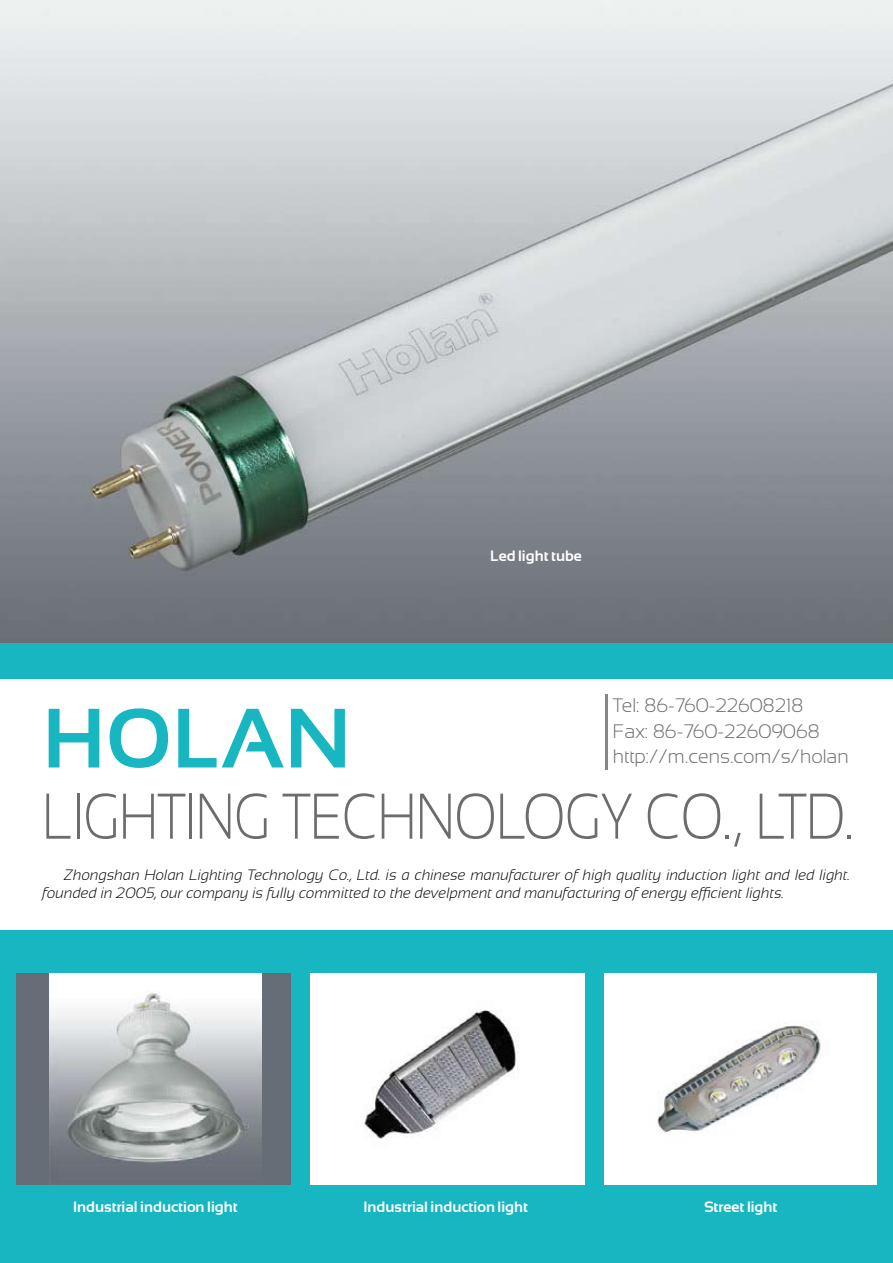
<style>
.page{position:relative;width:893px;height:1263px;background:#fff}
.page>*{position:absolute;margin:0;border:0;box-sizing:border-box;transform-origin:0 0}
.t1{font:700 84px "Sansation";color:#17b6c0}
.t2{font:300 64.5px "Sansation";color:#6d6c6c;scale:.82 1}
.t3{font:300 19.5px/25.5px "Sansation";color:#6d6c6c}
.t4{font:italic 300 15px/18px "Sansation";color:#000}
.t5{font:700 15px "Sansation";color:#fff}
</style>
<div class="page">
<img style="left:0;top:0;width:893px;height:643px">
<div style="left:0;top:643px;width:893px;height:620px;background:#17b6c0"></div>
<div style="left:0;top:679px;width:893px;height:251px;background:#fff"></div>
<div style="left:17px;top:973px;width:274px;height:212px;background:#666d77"></div>
<div style="left:310px;top:973px;width:274px;height:212px;background:#fff"></div>
<div style="left:604px;top:973px;width:272px;height:212px;background:#fff"></div>
<hr style="left:605px;top:694px;width:3px;height:76px;background:#86888a">
<img style="left:49px;top:973px;width:212px;height:212px">
<img style="left:364px;top:1009px;width:154px;height:130px">
<img style="left:657px;top:1022px;width:164px;height:112px">
<p class="t5" style="left:490px;top:548px;width:93px">Led light tube</p>
<h3 class="t3" style="left:613px;top:693px;width:237px">Tel: 86-760-22608218<br>Fax: 86-760-22609068 http://m.cens.com/s/holan</h3>
<h1 class="t1" style="left:43px;top:692px;width:310px">Holan</h1>
<h2 class="t2" style="left:43px;top:781px;width:991px">Lighting Technology Co., Ltd.</h2>
<p class="t4" style="left:43px;top:865px;width:809px;text-indent:21px">Zhongshan Holan Lighting Technology Co., Ltd. is a chinese manufacturer of high quality induction light and led light. founded in 2005, our company is fully committed to the develpment and manufacturing of energy efficient lights.</p>
<p class="t5" style="left:73px;top:1199px;width:166px">Industrial induction light</p>
<p class="t5" style="left:363px;top:1199px;width:166px">Industrial induction light</p>
<p class="t5" style="left:704px;top:1199px;width:75px">Street light</p>
</div>
